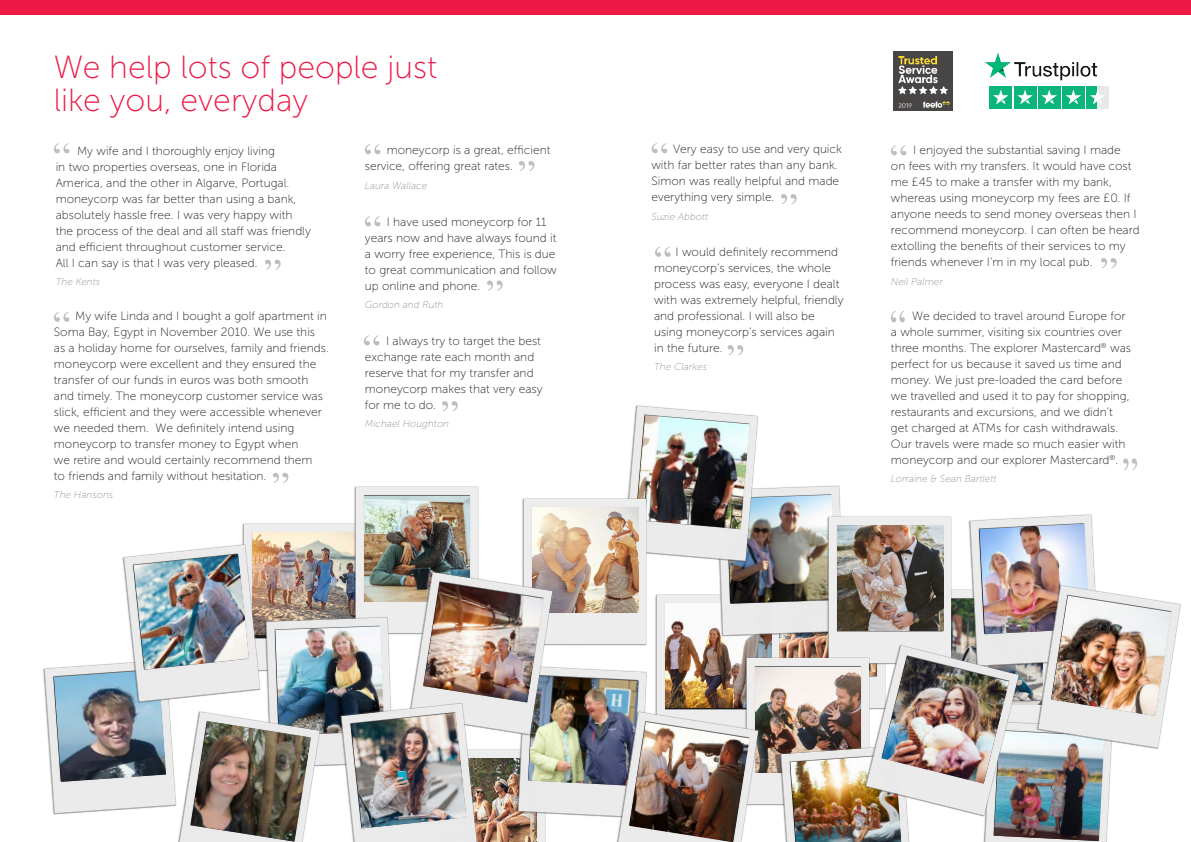
<style>
.page{position:relative;width:1191px;height:842px;background:#fff}
.page>*{position:absolute;margin:0;border:0;box-sizing:border-box;transform-origin:0 0}
.t1{font:32px/33px "Museo Sans 100";color:#ed1844}
.t2{font:12px/16px "Museo Sans 100";color:#231f20}
.t3{font:italic 10px "Museo Sans 100";color:#949698}
</style>
<div class="page">
<img style="left:483px;top:749px;width:63px;height:93px">
<img style="left:483px;top:758px;width:53px;height:84px">
<img style="left:785px;top:640px;width:39px;height:13px">
<img style="left:242px;top:523px;width:109px;height:16px">
<img style="left:252px;top:532px;width:99px;height:80px">
<img style="left:655px;top:594px;width:130px;height:112px">
<img style="left:666px;top:604px;width:105px;height:102px">
<img style="left:957px;top:599px;width:75px;height:105px">
<img style="left:351px;top:486px;width:128px;height:149px">
<img style="left:365px;top:496px;width:105px;height:105px">
<svg style="left:891px;top:311px;width:14px;height:11px"></svg>
<svg style="left:1123px;top:458px;width:14px;height:12px"></svg>
<img style="left:983px;top:716px;width:129px;height:126px">
<img style="left:994px;top:731px;width:110px;height:110px">
<img style="left:267px;top:612px;width:132px;height:154px">
<img style="left:275px;top:626px;width:109px;height:109px">
<img style="left:512px;top:667px;width:135px;height:155px">
<img style="left:528px;top:675px;width:111px;height:111px">
<img style="left:43px;top:663px;width:131px;height:152px">
<img style="left:54px;top:670px;width:112px;height:112px">
<img style="left:712px;top:485px;width:129px;height:155px">
<img style="left:727px;top:495px;width:108px;height:109px">
<img style="left:628px;top:405px;width:137px;height:161px">
<img style="left:636px;top:415px;width:114px;height:114px">
<svg style="left:364px;top:335px;width:15px;height:10px"></svg>
<svg style="left:365px;top:216px;width:15px;height:10px"></svg>
<svg style="left:487px;top:281px;width:15px;height:10px"></svg>
<svg style="left:655px;top:247px;width:15px;height:10px"></svg>
<svg style="left:727px;top:345px;width:16px;height:10px"></svg>
<svg style="left:365px;top:144px;width:15px;height:10px"></svg>
<svg style="left:519px;top:161px;width:15px;height:10px"></svg>
<svg style="left:54px;top:312px;width:15px;height:10px"></svg>
<svg style="left:273px;top:473px;width:15px;height:10px"></svg>
<svg style="left:442px;top:401px;width:16px;height:10px"></svg>
<svg style="left:891px;top:145px;width:15px;height:10px"></svg>
<svg style="left:1101px;top:258px;width:15px;height:10px"></svg>
<svg style="left:54px;top:143px;width:15px;height:10px"></svg>
<svg style="left:265px;top:260px;width:16px;height:10px"></svg>
<img style="left:522px;top:493px;width:130px;height:153px">
<img style="left:533px;top:507px;width:105px;height:105px">
<img style="left:824px;top:511px;width:133px;height:142px">
<img style="left:838px;top:526px;width:105px;height:105px">
<img style="left:118px;top:539px;width:149px;height:167px">
<img style="left:134px;top:554px;width:115px;height:115px">
<img style="left:404px;top:566px;width:155px;height:174px">
<img style="left:423px;top:582px;width:120px;height:120px">
<img style="left:742px;top:653px;width:117px;height:153px">
<img style="left:756px;top:667px;width:103px;height:105px">
<img style="left:174px;top:706px;width:153px;height:136px">
<img style="left:191px;top:721px;width:120px;height:120px">
<img style="left:964px;top:514px;width:131px;height:156px">
<img style="left:979px;top:524px;width:111px;height:110px">
<img style="left:1032px;top:579px;width:149px;height:174px">
<img style="left:1051px;top:596px;width:120px;height:120px">
<img style="left:612px;top:706px;width:153px;height:136px">
<img style="left:629px;top:722px;width:120px;height:120px">
<img style="left:775px;top:740px;width:135px;height:102px">
<img style="left:790px;top:755px;width:111px;height:87px">
<img style="left:335px;top:697px;width:148px;height:145px">
<img style="left:351px;top:713px;width:115px;height:115px">
<img style="left:859px;top:639px;width:167px;height:182px">
<img style="left:881px;top:656px;width:128px;height:128px">
<img style="left:893px;top:52px;width:59px;height:58px">
<svg style="left:651px;top:143px;width:16px;height:10px"></svg>
<svg style="left:781px;top:194px;width:15px;height:10px"></svg>
<img style="left:985px;top:52px;width:113px;height:29px">
<div style="left:0;top:0;width:1191px;height:14px;background:#ed1844"></div>
<div style="left:989px;top:86px;width:23px;height:22px;background:#0cb57b"></div>
<div style="left:1013px;top:86px;width:23px;height:22px;background:#0cb57b"></div>
<div style="left:1038px;top:86px;width:22px;height:22px;background:#0cb57b"></div>
<div style="left:1062px;top:86px;width:22px;height:22px;background:#0cb57b"></div>
<div style="left:1086px;top:86px;width:11px;height:22px;background:#0cb57b"></div>
<svg style="left:993px;top:89px;width:15px;height:16px"></svg>
<svg style="left:1017px;top:89px;width:15px;height:16px"></svg>
<svg style="left:1041px;top:89px;width:16px;height:16px"></svg>
<svg style="left:1065px;top:89px;width:16px;height:16px"></svg>
<div style="left:1097px;top:86px;width:11px;height:22px;background:#e7e8e8"></div>
<svg style="left:1090px;top:90px;width:15px;height:15px"></svg>
<h1 class="t1" style="left:54px;top:51px;width:385px">We help lots of people just like you, everyday</h1>
<p class="t2" style="left:56px;top:143px;width:257px;text-indent:21px">My wife and I thoroughly enjoy living<br>in two properties overseas, one in Florida America, and the other in Algarve, Portugal. moneycorp was far better than using a bank, absolutely hassle free. I was very happy with the process of the deal and all staff was friendly and efficient throughout customer service.<br>All I can say is that I was very pleased.</p>
<p class="t3" style="left:56px;top:276px;width:46px">The Kents</p>
<p class="t2" style="left:54px;top:308px;width:276px;text-indent:21px">My wife Linda and I bought a golf apartment in Soma Bay, Egypt in November 2010. We use this as a holiday home for ourselves, family and friends. moneycorp were excellent and they ensured the transfer of our funds in euros was both smooth and timely. The moneycorp customer service was slick, efficient and they were accessible whenever we needed them. We definitely intend using moneycorp to transfer money to Egypt when<br>we retire and would certainly recommend them<br>to friends and family without hesitation.</p>
<p class="t3" style="left:54px;top:489px;width:61px">The Hansons</p>
<p class="t2" style="left:365px;top:142px;width:187px;text-indent:22px">moneycorp is a great, efficient service, offering great rates.</p>
<p class="t3" style="left:365px;top:180px;width:64px">Laura Wallace</p>
<p class="t2" style="left:365px;top:214px;width:193px;text-indent:22px">I have used moneycorp for 11 years now and have always found it a worry free experience, This is due to great communication and follow up online and phone.</p>
<p class="t3" style="left:365px;top:300px;width:80px">Gordon and Ruth</p>
<p class="t2" style="left:365px;top:333px;width:179px;text-indent:21px">I always try to target the best exchange rate each month and reserve that for my transfer and moneycorp makes that very easy for me to do.</p>
<p class="t3" style="left:365px;top:418px;width:86px">Michael Houghton</p>
<p class="t2" style="left:651px;top:141px;width:192px;text-indent:22px">Very easy to use and very quick with far better rates than any bank.<br>Simon was really helpful and made everything very simple.</p>
<p class="t3" style="left:651px;top:211px;width:58px">Suzie Abbott</p>
<p class="t2" style="left:654px;top:244px;width:191px;text-indent:21px">I would definitely recommend moneycorp’s services, the whole process was easy, everyone I dealt with was extremely helpful, friendly and professional. I will also be using moneycorp’s services again in the future.</p>
<p class="t3" style="left:654px;top:362px;width:54px">The Clarkes</p>
<p class="t2" style="left:891px;top:142px;width:250px;text-indent:22px">I enjoyed the substantial saving I made<br>on fees with my transfers. It would have cost me £45 to make a transfer with my bank, whereas using moneycorp my fees are £0. If anyone needs to send money overseas then I recommend moneycorp. I can often be heard extolling the benefits of their services to my friends whenever I’m in my local pub.</p>
<p class="t3" style="left:891px;top:276px;width:53px">Neil Palmer</p>
<p class="t2" style="left:891px;top:308px;width:242px;text-indent:21px">We decided to travel around Europe for a whole summer, visiting six countries over three months. The explorer Mastercard<sup>®</sup> was perfect for us because it saved us time and money. We just pre-loaded the card before we travelled and used it to pay for shopping, restaurants and excursions, and we didn’t get charged at ATMs for cash withdrawals.<br>Our travels were made so much easier with moneycorp and our explorer Mastercard<sup>®</sup>.</p>
<p class="t3" style="left:891px;top:474px;width:107px">Lorraine &amp; Sean Bartlett</p>
</div>
